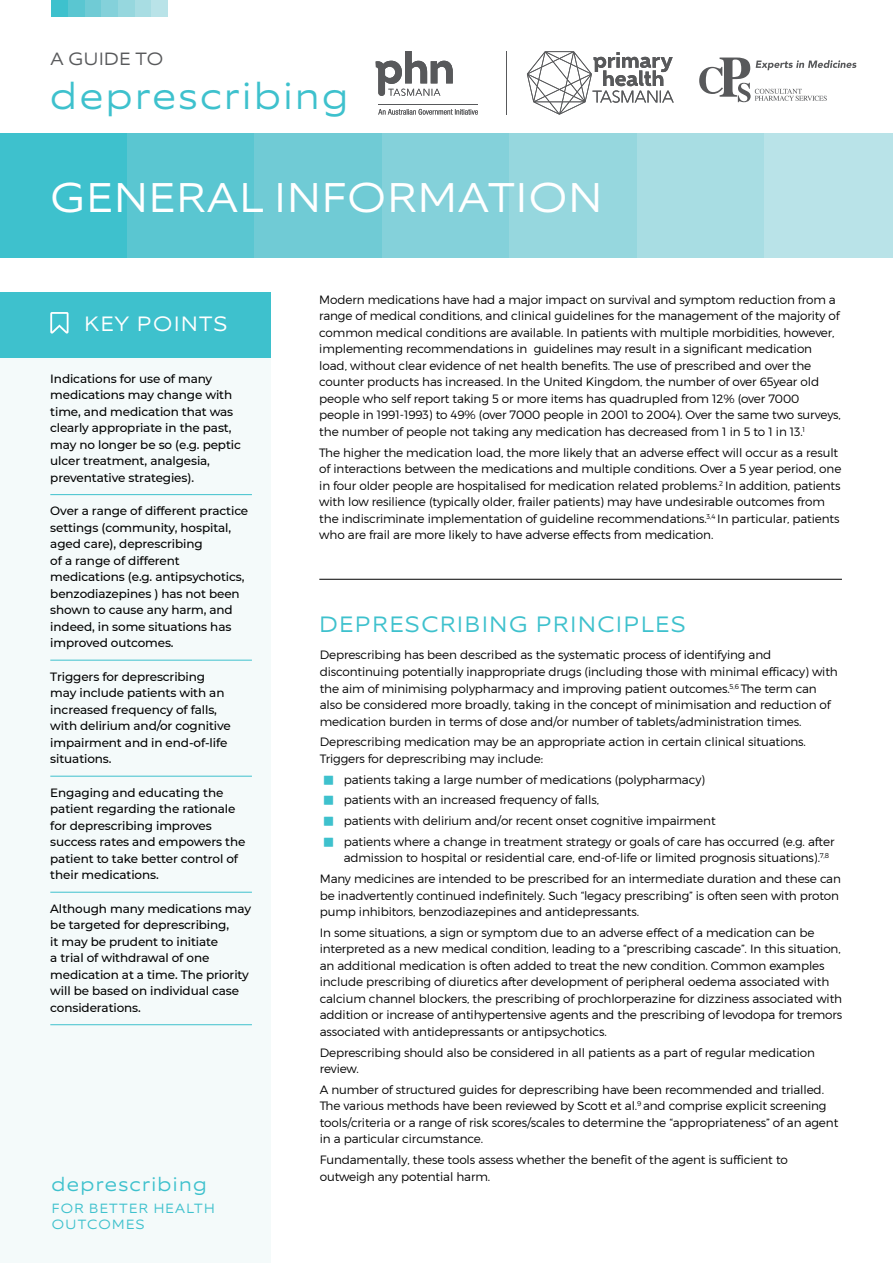
<style>
.page{position:relative;width:893px;height:1263px;background:#fff}
.page>*{position:absolute;margin:0;border:0;box-sizing:border-box;transform-origin:0 0}
.t1{font:300 42px "Equip Extended";letter-spacing:.04em;color:#fff}
.t2{font:300 37.5px "Equip Extended";letter-spacing:.07em;color:#3ec1cd}
.HEADING{font:300 22.5px "Equip Extended";letter-spacing:.08em;color:#3ec1cd}
.Key_Points_Header{font:300 21px "Equip Extended";letter-spacing:.075em;color:#fff}
.t3{font:300 19.5px "Equip Extended";letter-spacing:.07em;color:#3ec1cd}
.SUBHEADING{font:300 18px "Equip Extended";letter-spacing:.03em;color:#58595b}
.t4{font:300 13.5px/16.2px "Equip Extended";letter-spacing:.1em;color:#3ec1cd}
.BODY_TEXT{font:300 12px/16.5px "Montserrat";letter-spacing:-.01em;color:#000}
.BODY_TEXT-2{font:500 12px/16.5px "Montserrat";letter-spacing:-.01em;color:#000}
</style>
<div class="page">
<div style="left:0;top:292px;width:271px;height:971px;background:#f4fafa"></div>
<div style="left:0;top:292px;width:271px;height:65px;background:#3ec1cd"></div>
<div style="left:52px;top:0;width:16px;height:17px;background:#3ec1cd"></div>
<div style="left:68px;top:0;width:17px;height:17px;background:#5ac6d1"></div>
<div style="left:85px;top:0;width:17px;height:17px;background:#70cbd5"></div>
<div style="left:102px;top:0;width:16px;height:17px;background:#84d1da"></div>
<div style="left:118px;top:0;width:17px;height:17px;background:#96d7de"></div>
<div style="left:135px;top:0;width:17px;height:17px;background:#a8dde3"></div>
<div style="left:152px;top:0;width:16px;height:17px;background:#b9e3e8"></div>
<div style="left:0;top:133px;width:127px;height:125px;background:#3ec1cd"></div>
<div style="left:127px;top:133px;width:127px;height:125px;background:#5ac6d1"></div>
<div style="left:254px;top:133px;width:128px;height:125px;background:#70cbd5"></div>
<div style="left:382px;top:133px;width:128px;height:125px;background:#84d1da"></div>
<div style="left:510px;top:133px;width:127px;height:125px;background:#96d7de"></div>
<div style="left:637px;top:133px;width:128px;height:125px;background:#a8dde3"></div>
<div style="left:765px;top:133px;width:128px;height:125px;background:#b9e3e8"></div>
<svg style="left:50px;top:312px;width:19px;height:22px"></svg>
<hr style="left:506px;top:51px;width:1px;height:64px;background:#58595b">
<svg style="left:527px;top:51px;width:147px;height:64px"></svg>
<svg style="left:376px;top:51px;width:77px;height:45px"></svg>
<svg style="left:378px;top:109px;width:100px;height:6px"></svg>
<hr style="left:378px;top:104px;width:100px;height:1px;background:#58595b">
<svg style="left:699px;top:58px;width:157px;height:44px"></svg>
<hr style="left:50px;top:494px;width:202px;height:1px;background:#3ec1cd">
<hr style="left:50px;top:660px;width:202px;height:1px;background:#3ec1cd">
<hr style="left:50px;top:776px;width:202px;height:1px;background:#3ec1cd">
<hr style="left:50px;top:892px;width:202px;height:1px;background:#3ec1cd">
<hr style="left:50px;top:1024px;width:202px;height:1px;background:#3ec1cd">
<hr style="left:319px;top:579px;width:523px;height:1px;background:#000">
<p class="SUBHEADING" style="left:50px;top:47px;width:114px">A GUIDE TO</p>
<p class="t2" style="left:50px;top:72px;width:300px">deprescribing</p>
<p class="t1" style="left:51px;top:170px;width:553px">GENERAL INFORMATION</p>
<p class="Key_Points_Header" style="left:84px;top:311px;width:144px">KEY POINTS</p>
<p class="BODY_TEXT-2" style="left:50px;top:370px;width:192px">Indications for use of many medications may change with time, and medication that was clearly appropriate in the past, may no longer be so (e.g. peptic ulcer treatment, analgesia, preventative strategies).</p>
<p class="BODY_TEXT-2" style="left:50px;top:502px;width:199px">Over a range of different practice settings (community, hospital, aged care), deprescribing<br>of a range of different medications (e.g. antipsychotics, benzodiazepines ) has not been shown to cause any harm, and indeed, in some situations has improved outcomes.</p>
<p class="BODY_TEXT-2" style="left:50px;top:668px;width:182px">Triggers for deprescribing may include patients with an increased frequency of falls, with delirium and/or cognitive impairment and in end-of-life situations.</p>
<p class="BODY_TEXT-2" style="left:50px;top:784px;width:197px">Engaging and educating the patient regarding the rationale for deprescribing improves success rates and empowers the patient to take better control of their medications.</p>
<p class="BODY_TEXT-2" style="left:50px;top:900px;width:202px">Although many medications may be targeted for deprescribing,<br>it may be prudent to initiate<br>a trial of withdrawal of one medication at a time. The priority will be based on individual case considerations.</p>
<p class="t3" style="left:52px;top:1171px;width:156px">deprescribing</p>
<p class="t4" style="left:52px;top:1200px;width:164px">FOR BETTER HEALTH<br>OUTCOMES</p>
<p class="BODY_TEXT" style="left:319px;top:291px;width:523px">Modern medications have had a major impact on survival and symptom reduction from a range of medical conditions, and clinical guidelines for the management of the majority of common medical conditions are available. In patients with multiple morbidities, however, implementing recommendations in guidelines may result in a significant medication load, without clear evidence of net health benefits. The use of prescribed and over the counter products has increased. In the United Kingdom, the number of over 65year old people who self report taking 5 or more items has quadrupled from 12% (over 7000 people in 1991-1993) to 49% (over 7000 people in 2001 to 2004). Over the same two surveys, the number of people not taking any medication has decreased from 1 in 5 to 1 in 13.<sup>1</sup></p>
<p class="BODY_TEXT" style="left:319px;top:444px;width:524px">The higher the medication load, the more likely that an adverse effect will occur as a result of interactions between the medications and multiple conditions. Over a 5 year period, one in four older people are hospitalised for medication related problems.<sup>2</sup> In addition, patients with low resilience (typically older, frailer patients) may have undesirable outcomes from the indiscriminate implementation of guideline recommendations.<sup>3,4</sup> In particular, patients who are frail are more likely to have adverse effects from medication.</p>
<p class="HEADING" style="left:319px;top:610px;width:367px">DEPRESCRIBING PRINCIPLES</p>
<p class="BODY_TEXT" style="left:320px;top:647px;width:520px">Deprescribing has been described as the systematic process of identifying and discontinuing potentially inappropriate drugs (including those with minimal efficacy) with the aim of minimising polypharmacy and improving patient outcomes.<sup>5,6</sup> The term can also be considered more broadly, taking in the concept of minimisation and reduction of medication burden in terms of dose and/or number of tablets/administration times.</p>
<p class="BODY_TEXT" style="left:320px;top:733px;width:488px">Deprescribing medication may be an appropriate action in certain clinical situations.<br>Triggers for deprescribing may include:</p>
<p class="BODY_TEXT" style="left:344px;top:771px;width:363px">patients taking a large number of medications (polypharmacy)</p>
<p class="BODY_TEXT" style="left:344px;top:791px;width:257px">patients with an increased frequency of falls,</p>
<p class="BODY_TEXT" style="left:344px;top:812px;width:373px">patients with delirium and/or recent onset cognitive impairment</p>
<p class="BODY_TEXT" style="left:344px;top:833px;width:492px">patients where a change in treatment strategy or goals of care has occurred (e.g. after admission to hospital or residential care, end-of-life or limited prognosis situations).<sup>7,8</sup></p>
<p class="BODY_TEXT" style="left:320px;top:870px;width:523px">Many medicines are intended to be prescribed for an intermediate duration and these can be inadvertently continued indefinitely. Such “legacy prescribing” is often seen with proton pump inhibitors, benzodiazepines and antidepressants.</p>
<p class="BODY_TEXT" style="left:320px;top:924px;width:524px">In some situations, a sign or symptom due to an adverse effect of a medication can be interpreted as a new medical condition, leading to a “prescribing cascade”. In this situation, an additional medication is often added to treat the new condition. Common examples include prescribing of diuretics after development of peripheral oedema associated with calcium channel blockers, the prescribing of prochlorperazine for dizziness associated with addition or increase of antihypertensive agents and the prescribing of levodopa for tremors associated with antidepressants or antipsychotics.</p>
<p class="BODY_TEXT" style="left:320px;top:1044px;width:497px">Deprescribing should also be considered in all patients as a part of regular medication review.</p>
<p class="BODY_TEXT" style="left:320px;top:1081px;width:520px">A number of structured guides for deprescribing have been recommended and trialled.<br>The various methods have been reviewed by Scott et al.<sup>9</sup> and comprise explicit screening tools/criteria or a range of risk scores/scales to determine the “appropriateness” of an agent in a particular circumstance.</p>
<p class="BODY_TEXT" style="left:320px;top:1151px;width:470px">Fundamentally, these tools assess whether the benefit of the agent is sufficient to outweigh any potential harm.</p>
</div>
